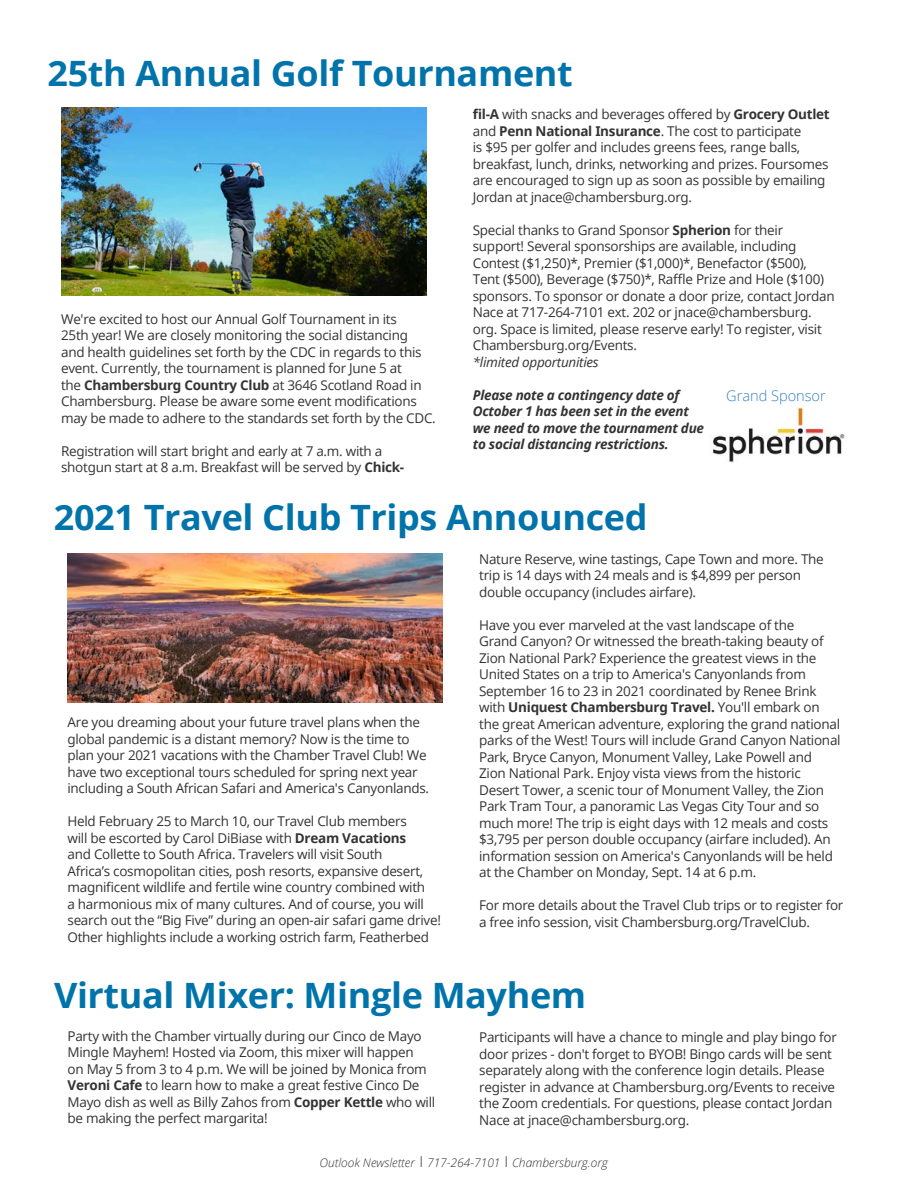
<style>
.page{position:relative;width:918px;height:1188px;background:#fff}
.page>*{position:absolute;margin:0;border:0;box-sizing:border-box;transform-origin:0 0}
.t1{font:700 34.95px "Open Sans";letter-spacing:-.01em;color:#0074aa}
.t2{font:300 14.55px "Open Sans";color:#3281c4}
.t3{font:13.5px/16.5px "Open Sans";letter-spacing:-.02em;color:#323332}
.t4{font:italic 700 13.5px/16.5px "Open Sans";letter-spacing:-.02em;color:#323332}
.t5{font:italic 13.5px "Open Sans";letter-spacing:-.02em;color:#323332}
.t6{font:italic 300 12px "Open Sans";color:#323332}
.s1{font-weight:700}
.s2{font-style:normal;font-size:15px}
</style>
<div class="page">
<img style="left:713px;top:407px;width:132px;height:56px">
<img style="left:68px;top:554px;width:374px;height:149px">
<img style="left:61px;top:108px;width:366px;height:188px">
<p class="t1" style="left:48px;top:49px;width:527px">25th Annual Golf Tournament</p>
<p class="t3" style="left:61px;top:310px;width:376px">We're excited to host our Annual Golf Tournament in its<br>25th year! We are closely monitoring the social distancing<br>and health guidelines set forth by the CDC in regards to this event. Currently, the tournament is planned for June 5 at<br>the <span class="s1">Chambersburg Country Club</span> at 3646 Scotland Road in Chambersburg. Please be aware some event modifications may be made to adhere to the standards set forth by the CDC.</p>
<p class="t3" style="left:61px;top:442px;width:345px">Registration will start bright and early at 7 a.m. with a shotgun start at 8 a.m. Breakfast will be served by <span class="s1">Chick-</span></p>
<p class="t3" style="left:473px;top:106px;width:359px"><span class="s1">fil-A</span> with snacks and beverages offered by <span class="s1">Grocery Outlet </span>and <span class="s1">Penn National Insurance</span>. The cost to participate<br>is $95 per golfer and includes greens fees, range balls, breakfast, lunch, drinks, networking and prizes. Foursomes are encouraged to sign up as soon as possible by emailing Jordan at jnace@chambersburg.org.</p>
<p class="t3" style="left:473px;top:221px;width:363px">Special thanks to Grand Sponsor <span class="s1">Spherion</span> for their support! Several sponsorships are available, including Contest ($1,250)*, Premier ($1,000)*, Benefactor ($500), Tent ($500), Beverage ($750)*, Raffle Prize and Hole ($100) sponsors. To sponsor or donate a door prize, contact Jordan Nace at 717-264-7101 ext. 202 or jnace@chambersburg. org. Space is limited, please reserve early! To register, visit Chambersburg.org/Events.</p>
<p class="t5" style="left:473px;top:353px;width:127px">*limited opportunities</p>
<p class="t4" style="left:473px;top:386px;width:233px">Please note a contingency date of October 1 has been set in the event we need to move the tournament due to social distancing restrictions.</p>
<p class="t2" style="left:726px;top:386px;width:101px">Grand Sponsor</p>
<p class="t1" style="left:54px;top:493px;width:595px">2021 Travel Club Trips Announced</p>
<p class="t3" style="left:68px;top:714px;width:363px">Are you dreaming about your future travel plans when the global pandemic is a distant memory? Now is the time to plan your 2021 vacations with the Chamber Travel Club! We have two exceptional tours scheduled for spring next year including a South African Safari and America's Canyonlands.</p>
<p class="t3" style="left:68px;top:813px;width:375px">Held February 25 to March 10, our Travel Club members<br>will be escorted by Carol DiBiase with <span class="s1">Dream Vacations<br></span>and Collette to South Africa. Travelers will visit South<br>Africa’s cosmopolitan cities, posh resorts, expansive desert, magnificent wildlife and fertile wine country combined with<br>a harmonious mix of many cultures. And of course, you will search out the “Big Five” during an open-air safari game drive!<br>Other highlights include a working ostrich farm, Featherbed</p>
<p class="t3" style="left:479px;top:550px;width:346px">Nature Reserve, wine tastings, Cape Town and more. The trip is 14 days with 24 meals and is $4,899 per person double occupancy (includes airfare).</p>
<p class="t3" style="left:479px;top:616px;width:363px">Have you ever marveled at the vast landscape of the<br>Grand Canyon? Or witnessed the breath-taking beauty of Zion National Park? Experience the greatest views in the United States on a trip to America's Canyonlands from September 16 to 23 in 2021 coordinated by Renee Brink with <span class="s1">Uniquest Chambersburg Travel.</span> You'll embark on the great American adventure, exploring the grand national parks of the West! Tours will include Grand Canyon National Park, Bryce Canyon, Monument Valley, Lake Powell and Zion National Park. Enjoy vista views from the historic Desert Tower, a scenic tour of Monument Valley, the Zion Park Tram Tour, a panoramic Las Vegas City Tour and so much more! The trip is eight days with 12 meals and costs $3,795 per person double occupancy (airfare included). An information session on America's Canyonlands will be held at the Chamber on Monday, Sept. 14 at 6 p.m.</p>
<p class="t3" style="left:479px;top:897px;width:366px">For more details about the Travel Club trips or to register for a free info session, visit Chambersburg.org/TravelClub.</p>
<p class="t1" style="left:54px;top:971px;width:534px">Virtual Mixer: Mingle Mayhem</p>
<p class="t3" style="left:68px;top:1027px;width:369px">Party with the Chamber virtually during our Cinco de Mayo Mingle Mayhem! Hosted via Zoom, this mixer will happen<br>on May 5 from 3 to 4 p.m. We will be joined by Monica from <span class="s1">Veroni Cafe</span> to learn how to make a great festive Cinco De Mayo dish as well as Billy Zahos from <span class="s1">Copper Kettle</span> who will be making the perfect margarita!</p>
<p class="t3" style="left:479px;top:1029px;width:359px">Participants will have a chance to mingle and play bingo for door prizes - don't forget to BYOB! Bingo cards will be sent separately along with the conference login details. Please register in advance at Chambersburg.org/Events to receive the Zoom credentials. For questions, please contact Jordan Nace at jnace@chambersburg.org.</p>
<p class="t6" style="left:319px;top:1154px;width:290px">Outlook Newsletter <span class="s2">I</span> 717-264-7101 <span class="s2">I</span> Chambersburg.org</p>
</div>
